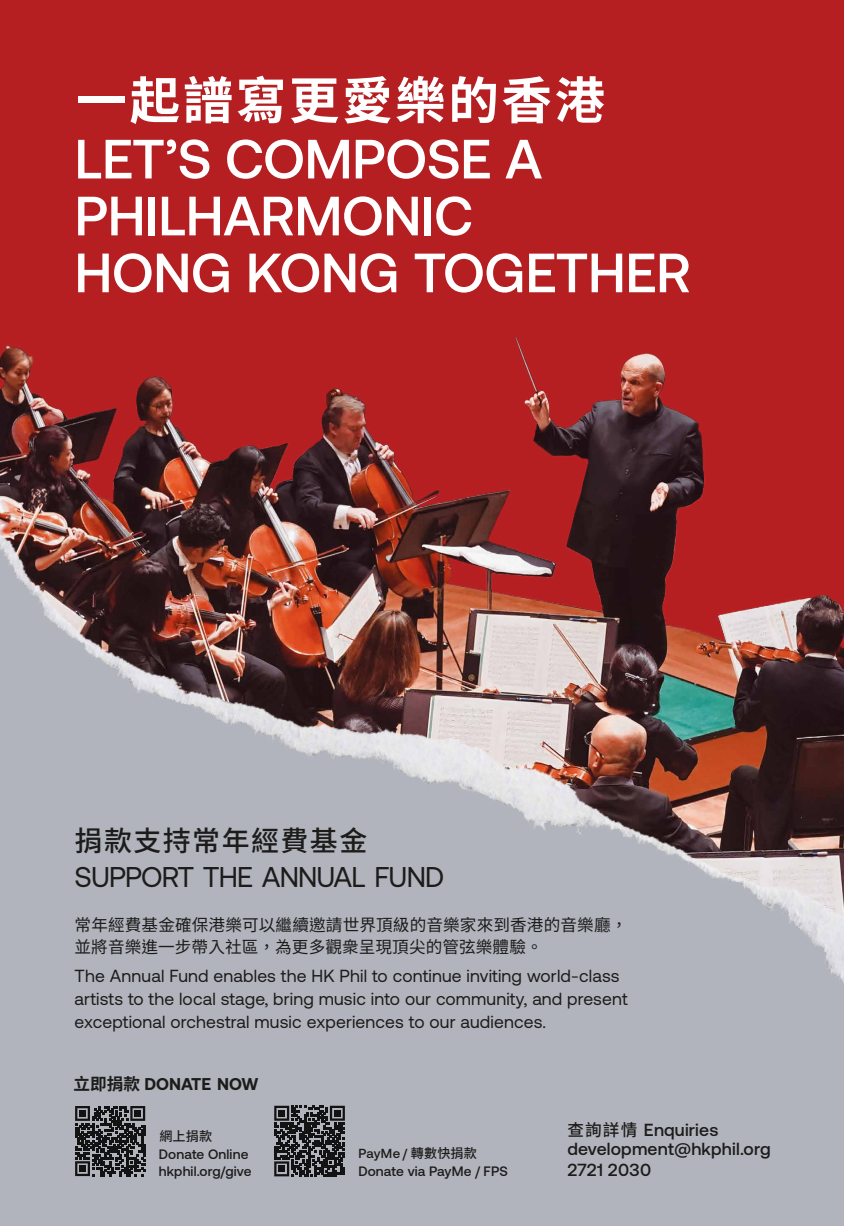
<style>
.page{position:relative;width:844px;height:1226px;background:#fff}
.page>*{position:absolute;margin:0;border:0;box-sizing:border-box;transform-origin:0 0}
.t1{font:500 55.12px/56.9px "Aeonik";letter-spacing:-.005em;color:#fff}
.t2{font:700 50.57px "Noto Sans CJ Ktc";letter-spacing:.05em;color:#fff}
.t3{font:28.53px "Aeonik";letter-spacing:-.03em;color:#1c1c1b}
.t4{font:500 28px "Noto Sans CJ Ktc";letter-spacing:.05em;color:#1c1c1b}
.t5{font:17.5px/22.8px "Aeonik";letter-spacing:.01em;color:#1c1c1b}
.t6{font:500 17.5px/19.2px "Aeonik";letter-spacing:.01em;color:#1c1c1b}
.t7{font:700 16.97px "Aeonik";color:#1c1c1b}
.t8{font:16.62px/22.8px "Noto Sans CJ Ktc";letter-spacing:.005em;color:#1c1c1b}
.t9{font:500 13.65px/17.2px "Aeonik";letter-spacing:.01em;color:#1c1c1b}
.t10{font:500 13.12px "Aeonik";letter-spacing:.02em;color:#1c1c1b}
.t11{font:500 13.12px "Noto Sans CJ Ktc";color:#1c1c1b}
.s1{font-family:"Noto Sans CJ Ktc";font-size:16.62px}
.s2{font-family:"Noto Sans CJ Ktc"}
</style>
<div class="page">
<div style="left:0;top:0;width:843px;height:1027px;background:#b51f22"></div>
<img style="left:0;top:336px;width:703px;height:122px">
<div style="left:0;top:1048px;width:843px;height:177px;background:#b2b4bd"></div>
<img style="left:0;top:458px;width:843px;height:590px">
<svg style="left:71px;top:1101px;width:78px;height:79px"></svg>
<svg style="left:75px;top:1105px;width:70px;height:70px;background:#4c4d51"></svg>
<div style="left:79px;top:1110px;width:7px;height:6px;background:#131314"></div>
<div style="left:134px;top:1110px;width:7px;height:6px;background:#131314"></div>
<div style="left:79px;top:1165px;width:7px;height:6px;background:#131314"></div>
<div style="left:270px;top:1101px;width:79px;height:79px;background:#b2b4bd"></div>
<svg style="left:274px;top:1105px;width:71px;height:71px"></svg>
<div style="left:278px;top:1109px;width:7px;height:7px;background:#131314"></div>
<div style="left:334px;top:1109px;width:6px;height:7px;background:#131314"></div>
<div style="left:278px;top:1165px;width:7px;height:6px;background:#131314"></div>
<h2 class="t2" style="left:76px;top:72px;width:530px">一起譜寫更愛樂的香港</h2>
<h1 class="t1" style="left:75px;top:131px;width:617px">LET’S COMPOSE A<br>PHILHARMONIC<br>HONG KONG TOGETHER</h1>
<h3 class="t4" style="left:75px;top:824px;width:294px">捐款支持常年經費基金</h3>
<h3 class="t3" style="left:75px;top:861px;width:371px">SUPPORT THE ANNUAL FUND</h3>
<p class="t8" style="left:75px;top:913px;width:554px">常年經費基金確保港樂可以繼續邀請世界頂級的音樂家來到香港的音樂廳，並將音樂進一步帶入社區，為更多觀衆呈現頂尖的管弦樂體驗。</p>
<p class="t5" style="left:75px;top:964px;width:554px">The Annual Fund enables the HK Phil to continue inviting world-class artists to the local stage, bring music into our community, and present exceptional orchestral music experiences to our audiences.</p>
<p class="t7" style="left:73px;top:1074px;width:187px"><span class="s1">立即捐款</span> DONATE NOW</p>
<p class="t11" style="left:159px;top:1128px;width:54px">網上捐款</p>
<p class="t9" style="left:159px;top:1145px;width:94px">Donate Online hkphil.org/give</p>
<p class="t10" style="left:358px;top:1145px;width:120px">PayMe / <span class="s2">轉數快捐款</span></p>
<p class="t9" style="left:358px;top:1162px;width:151px">Donate via PayMe / FPS</p>
<p class="t6" style="left:567px;top:1120px;width:205px"><span class="s1">查詢詳情</span> Enquiries development@hkphil.org</p>
<p class="t6" style="left:567px;top:1160px;width:85px">2721 2030</p>
</div>
